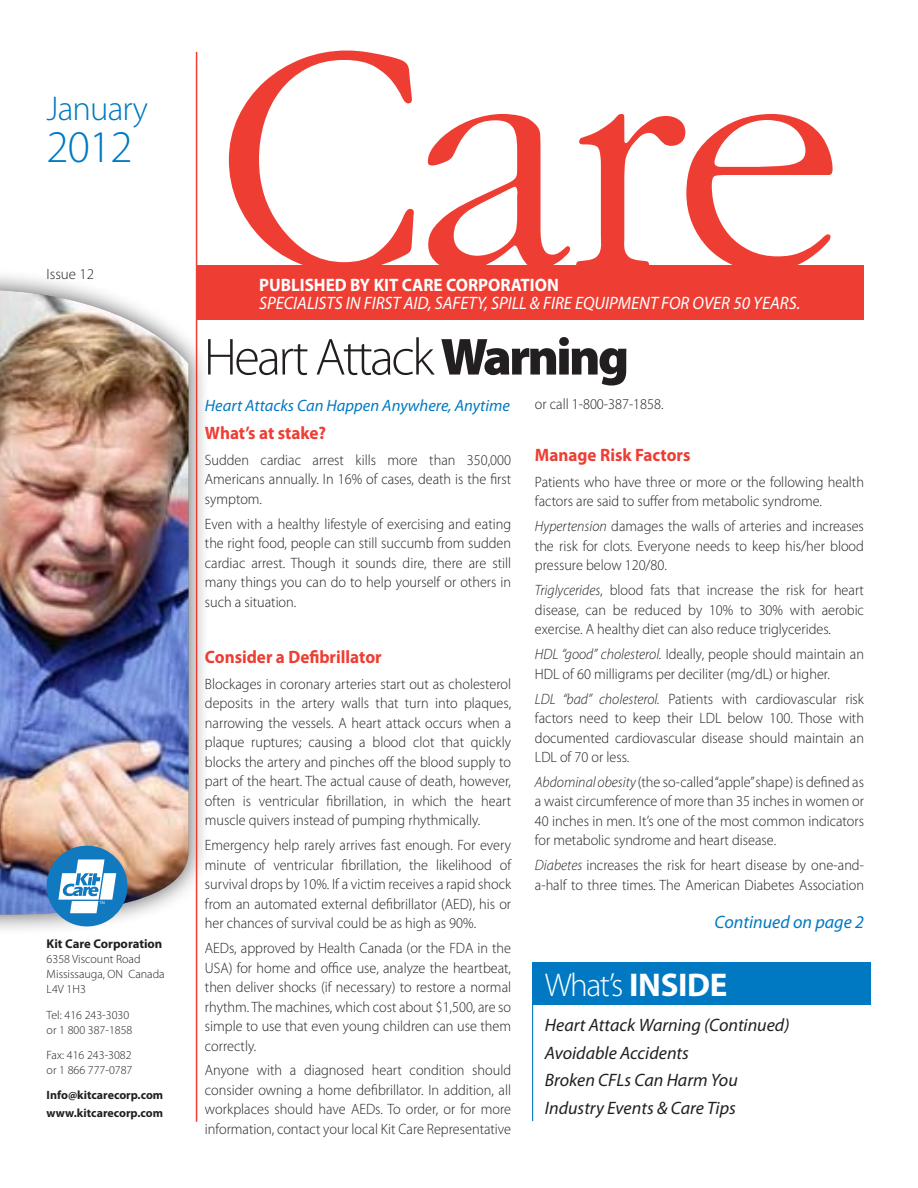
<style>
.page{position:relative;width:918px;height:1188px;background:#fff}
.page>*{position:absolute;margin:0;border:0;box-sizing:border-box;transform-origin:0 0}
.t1{font:300 339.15px "Garamond LT";color:#ee3e34}
.t2{font:300 52.5px "Myriad Pro";letter-spacing:-.05em;color:#231f20}
.t3{font:300 45.45px "Myriad Pro";color:#0079c2}
.t4{font:300 34.5px "Myriad Pro";letter-spacing:-.025em;color:#0079c2}
.t5{font:300 33px "Myriad Pro";color:#fff}
.t6{font:italic 18px "Myriad Pro";color:#231f20}
.t7{font:italic 18px "Myriad Pro";color:#fff;scale:.95 1}
.t8{font:700 18px "Myriad Pro";color:#ee3e34;scale:.95 1}
.t9{font:700 18px "Myriad Pro";color:#fff;scale:.95 1}
.t10{font:italic 18px "Myriad Pro";color:#0079c2}
.t11{font:italic 16.5px "Myriad Pro";color:#0079c2}
.t12{font:300 15px/19.5px "Myriad Pro";color:#231f20;text-align:justify;scale:.95 1}
.t13{font:300 15px "Myriad Pro";color:#231f20}
.t14{font:700 12.75px "Myriad Pro";color:#231f20}
.t15{font:300 12px/15px "Myriad Pro";color:#231f20}
.t16{font:700 12px/18px "Myriad Pro";color:#231f20}
.s1{font-weight:900}
.s2{font-style:italic}
.s3{font-weight:700}
</style>
<div class="page">
<div style="left:0;top:267px;width:209px;height:668px;background:#231f20;opacity:.75"></div>
<img style="left:0;top:290px;width:188px;height:625px">
<hr style="left:196px;top:52px;width:1px;height:1070px;background:#ee3e34">
<div style="left:533px;top:962px;width:338px;height:42px;background:#0079c2"></div>
<hr style="left:532px;top:962px;width:1px;height:159px;background:#0079c2">
<div style="left:196px;top:266px;width:668px;height:54px;background:#ee3e34"></div>
<div style="left:47px;top:846px;width:80px;height:80px;background:#1079bf;border-radius:50%"></div>
<svg style="left:58px;top:859px;width:58px;height:54px"></svg>
<p class="t4" style="left:47px;top:88px;width:103px">January</p>
<p class="t3" style="left:47px;top:120px;width:88px">2012</p>
<p class="t13" style="left:47px;top:265px;width:49px">Issue 12</p>
<p class="t14" style="left:47px;top:935px;width:117px">Kit Care Corporation</p>
<p class="t15" style="left:47px;top:951px;width:120px">6358 Viscount Road<br>Mississauga, ON Canada<br>L4V 1H3</p>
<p class="t15" style="left:47px;top:1007px;width:87px">Tel: 416 243-3030 or 1 800 387-1858</p>
<p class="t15" style="left:47px;top:1048px;width:87px">Fax: 416 243-3082 or 1 866 777-0787</p>
<p class="t16" style="left:47px;top:1085px;width:118px">Info@kitcarecorp.com www.kitcarecorp.com</p>
<p class="t1" style="left:216px;top:-18px;width:630px">Care</p>
<p class="t7" style="left:259px;top:292px;width:571px">SPECIALISTS IN FIRST AID, SAFETY, SPILL &amp; FIRE EQUIPMENT FOR OVER 50 YEARS.</p>
<p class="t9" style="left:259px;top:273px;width:317px">PUBLISHED BY KIT CARE CORPORATION</p>
<p class="t2" style="left:204px;top:325px;width:427px">Heart Attack <span class="s1">Warning</span></p>
<p class="t11" style="left:205px;top:395px;width:307px">Heart Attacks Can Happen Anywhere, Anytime</p>
<p class="t8" style="left:205px;top:422px;width:129px">What’s at stake?</p>
<p class="t12" style="left:205px;top:450px;width:324px">Sudden cardiac arrest kills more than 350,000<br>Americans annually. In 16% of cases, death is the first symptom.</p>
<p class="t12" style="left:205px;top:514px;width:324px">Even with a healthy lifestyle of exercising and eating the right food, people can still succumb from sudden cardiac arrest. Though it sounds dire, there are still many things you can do to help yourself or others in such a situation.</p>
<p class="t8" style="left:205px;top:645px;width:188px">Consider a Defibrillator</p>
<p class="t12" style="left:205px;top:674px;width:324px">Blockages in coronary arteries start out as cholesterol deposits in the artery walls that turn into plaques, narrowing the vessels. A heart attack occurs when a plaque ruptures; causing a blood clot that quickly blocks the artery and pinches off the blood supply to part of the heart. The actual cause of death, however, often is ventricular fibrillation, in which the heart muscle quivers instead of pumping rhythmically.</p>
<p class="t12" style="left:205px;top:835px;width:324px">Emergency help rarely arrives fast enough. For every minute of ventricular fibrillation, the likelihood of survival drops by 10%. If a victim receives a rapid shock from an automated external defibrillator (AED), his or her chances of survival could be as high as 90%.</p>
<p class="t12" style="left:205px;top:938px;width:324px">AEDs, approved by Health Canada (or the FDA in the USA) for home and office use, analyze the heartbeat, then deliver shocks (if necessary) to restore a normal rhythm. The machines, which cost about $1,500, are so simple to use that even young children can use them correctly.</p>
<p class="t12" style="left:205px;top:1061px;width:324px">Anyone with a diagnosed heart condition should consider owning a home defibrillator. In addition, all workplaces should have AEDs. To order, or for more information, contact your local Kit Care Representative</p>
<p class="t12" style="left:535px;top:394px;width:137px">or call 1-800-387-1858.</p>
<p class="t8" style="left:535px;top:444px;width:165px">Manage Risk Factors</p>
<p class="t12" style="left:535px;top:472px;width:348px">Patients who have three or more or the following health factors are said to suffer from metabolic syndrome.</p>
<p class="t12" style="left:535px;top:516px;width:348px"><span class="s2">Hypertension</span> damages the walls of arteries and increases the risk for clots. Everyone needs to keep his/her blood pressure below 120/80.</p>
<p class="t12" style="left:535px;top:580px;width:348px"><span class="s2">Triglycerides</span>, blood fats that increase the risk for heart disease, can be reduced by 10% to 30% with aerobic exercise. A healthy diet can also reduce triglycerides.</p>
<p class="t12" style="left:535px;top:644px;width:348px"><span class="s2">HDL “good” cholesterol.</span> Ideally, people should maintain an<br>HDL of 60 milligrams per deciliter (mg/dL) or higher.</p>
<p class="t12" style="left:535px;top:689px;width:348px"><span class="s2">LDL “bad” cholesterol.</span> Patients with cardiovascular risk factors need to keep their LDL below 100. Those with documented cardiovascular disease should maintain an LDL of 70 or less.</p>
<p class="t12" style="left:535px;top:772px;width:348px"><span class="s2">Abdominal obesity</span> (the so-called “apple” shape) is defined as a waist circumference of more than 35 inches in women or 40 inches in men. It’s one of the most common indicators for metabolic syndrome and heart disease.</p>
<p class="t12" style="left:535px;top:855px;width:348px"><span class="s2">Diabetes</span> increases the risk for heart disease by one-and&shy;a-half to three times. The American Diabetes Association</p>
<p class="t10" style="left:715px;top:911px;width:151px">Continued on page 2</p>
<p class="t5" style="left:545px;top:965px;width:184px">What’s <span class="s3">INSIDE</span></p>
<p class="t6" style="left:545px;top:1014px;width:246px">Heart Attack Warning (Continued)</p>
<p class="t6" style="left:545px;top:1042px;width:146px">Avoidable Accidents</p>
<p class="t6" style="left:545px;top:1069px;width:194px">Broken CFLs Can Harm You</p>
<p class="t6" style="left:545px;top:1097px;width:192px">Industry Events &amp; Care Tips</p>
</div>
